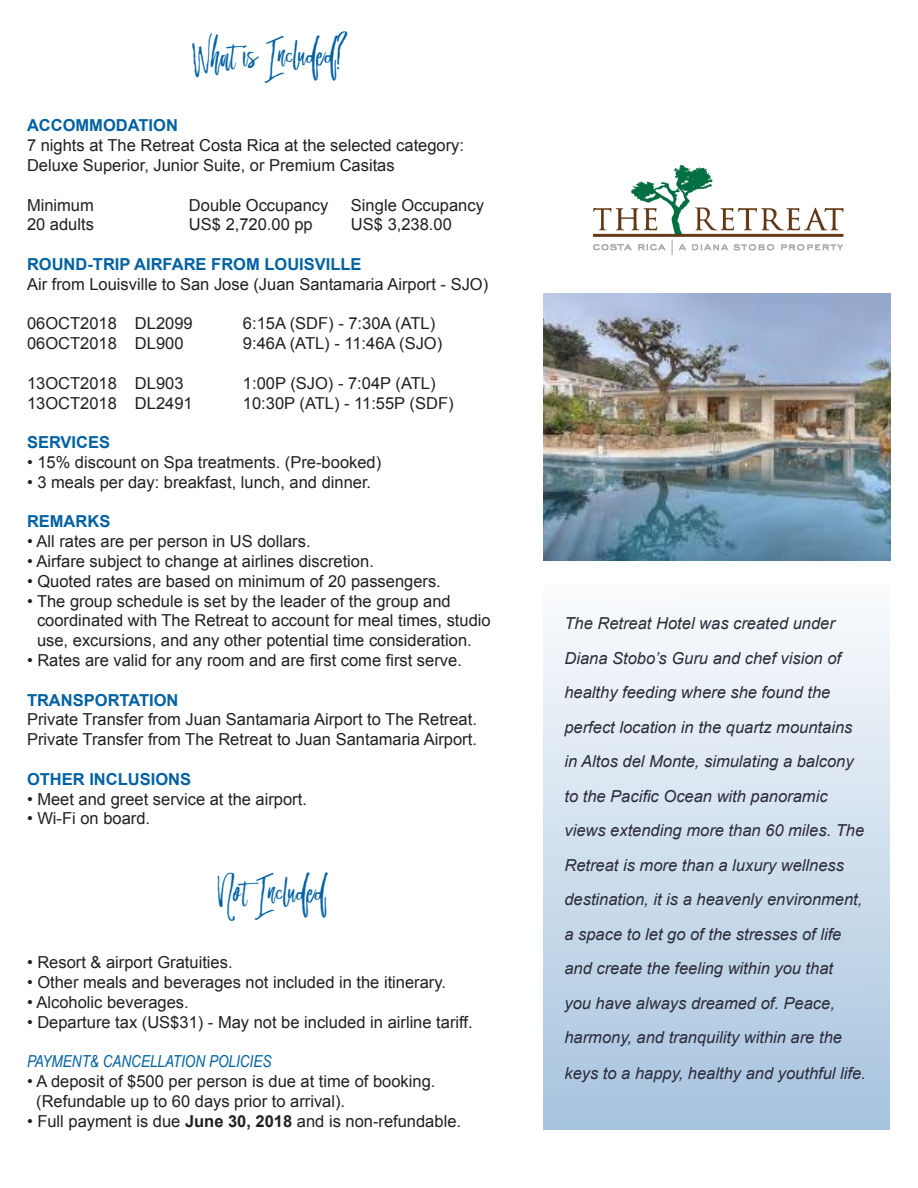
<style>
.page{position:relative;width:918px;height:1188px;background:#fff}
.page>*{position:absolute;margin:0;border:0;box-sizing:border-box;transform-origin:0 0}
.t1{font:31.5px "Beautiful Dreams Brush";color:#0161a2}
.t2{font:16.5px/19.8px "Arial";color:#231f20}
.t3{font:italic 16.5px/34.5px "Arial";color:#2c2b39}
.t4{font:700 16.5px "Arial";color:#0161a2}
.t5{font:italic 16.5px "Arial Narrow";color:#0161a2}
.s1{font-weight:700}
</style>
<div class="page">
<img style="left:592px;top:165px;width:252px;height:91px">
<div style="left:544px;top:585px;width:346px;height:545px;background:linear-gradient(to bottom,#fafbfd,#a6c3de)"></div>
<img style="left:543px;top:294px;width:348px;height:267px">
<p class="t1" style="left:191px;top:36px;width:159px">What is Included?</p>
<p class="t4" style="left:27px;top:115px;width:152px">ACCOMMODATION</p>
<p class="t2" style="left:27px;top:136px;width:439px">7 nights at The Retreat Costa Rica at the selected category:</p>
<p class="t2" style="left:27px;top:155px;width:369px">Deluxe Superior, Junior Suite, or Premium Casitas</p>
<p class="t2" style="left:27px;top:195px;width:68px">Minimum</p>
<p class="t2" style="left:189px;top:195px;width:141px">Double Occupancy</p>
<p class="t2" style="left:351px;top:195px;width:134px">Single Occupancy</p>
<p class="t2" style="left:27px;top:215px;width:68px">20 adults</p>
<p class="t2" style="left:189px;top:215px;width:125px">US$ 2,720.00 pp</p>
<p class="t2" style="left:351px;top:215px;width:102px">US$ 3,238.00</p>
<p class="t4" style="left:27px;top:253px;width:336px">ROUND-TRIP AIRFARE FROM LOUISVILLE</p>
<p class="t2" style="left:27px;top:274px;width:463px">Air from Louisville to San Jose (Juan Santamaria Airport - SJO)</p>
<p class="t2" style="left:27px;top:314px;width:167px">06OCT2018 DL2099</p>
<p class="t2" style="left:243px;top:314px;width:194px">6:15A (SDF) - 7:30A (ATL)</p>
<p class="t2" style="left:27px;top:334px;width:158px">06OCT2018 DL900</p>
<p class="t2" style="left:243px;top:334px;width:201px">9:46A (ATL) - 11:46A (SJO)</p>
<p class="t2" style="left:27px;top:373px;width:158px">13OCT2018 DL903</p>
<p class="t2" style="left:243px;top:373px;width:194px">1:00P (SJO) - 7:04P (ATL)</p>
<p class="t2" style="left:27px;top:393px;width:167px">13OCT2018 DL2491</p>
<p class="t2" style="left:243px;top:393px;width:212px">10:30P (ATL) - 11:55P (SDF)</p>
<p class="t4" style="left:27px;top:431px;width:85px">SERVICES</p>
<p class="t2" style="left:27px;top:452px;width:356px">• 15% discount on Spa treatments. (Pre-booked)</p>
<p class="t2" style="left:27px;top:472px;width:346px">• 3 meals per day: breakfast, lunch, and dinner.</p>
<p class="t4" style="left:27px;top:511px;width:85px">REMARKS</p>
<p class="t2" style="left:27px;top:532px;width:285px">• All rates are per person in US dollars.</p>
<p class="t2" style="left:27px;top:551px;width:348px">• Airfare subject to change at airlines discretion.</p>
<p class="t2" style="left:27px;top:571px;width:415px">• Quoted rates are based on minimum of 20 passengers.</p>
<p class="t2" style="left:37px;top:591px;width:455px;text-indent:-10px">• The group schedule is set by the leader of the group and coordinated with The Retreat to account for meal times, studio use, excursions, and any other potential time consideration.</p>
<p class="t2" style="left:27px;top:650px;width:436px">• Rates are valid for any room and are first come first serve.</p>
<p class="t4" style="left:27px;top:689px;width:153px">TRANSPORTATION</p>
<p class="t2" style="left:27px;top:710px;width:451px">Private Transfer from Juan Santamaria Airport to The Retreat.</p>
<p class="t2" style="left:27px;top:730px;width:451px">Private Transfer from The Retreat to Juan Santamaria Airport.</p>
<p class="t4" style="left:27px;top:768px;width:166px">OTHER INCLUSIONS</p>
<p class="t2" style="left:27px;top:789px;width:281px">• Meet and greet service at the airport.</p>
<p class="t2" style="left:27px;top:809px;width:125px">• Wi-Fi on board.</p>
<p class="t1" style="left:215px;top:873px;width:111px">Not Included</p>
<p class="t2" style="left:27px;top:953px;width:207px">• Resort &amp; airport Gratuities.</p>
<p class="t2" style="left:27px;top:973px;width:421px">• Other meals and beverages not included in the itinerary.</p>
<p class="t2" style="left:27px;top:992px;width:163px">• Alcoholic beverages.</p>
<p class="t2" style="left:27px;top:1012px;width:447px">• Departure tax (US$31) - May not be included in airline tariff.</p>
<p class="t5" style="left:27px;top:1050px;width:246px">PAYMENT&amp; CANCELLATION POLICIES</p>
<p class="t2" style="left:27px;top:1072px;width:410px">• A deposit of $500 per person is due at time of booking.</p>
<p class="t2" style="left:36px;top:1091px;width:311px">(Refundable up to 60 days prior to arrival).</p>
<p class="t2" style="left:27px;top:1111px;width:436px">• Full payment is due <span class="s1">June 30, 2018</span> and is non-refundable.</p>
<p class="t3" style="left:564px;top:606px;width:301px">The Retreat Hotel was created under Diana Stobo’s Guru and chef vision of healthy feeding where she found the perfect location in the quartz mountains in Altos del Monte, simulating a balcony to the Pacific Ocean with panoramic views extending more than 60 miles. The Retreat is more than a luxury wellness destination, it is a heavenly environment, a space to let go of the stresses of life and create the feeling within you that<br>you have always dreamed of. Peace, harmony, and tranquility within are the</p>
<p class="t3" style="left:564px;top:1056px;width:303px">keys to a happy, healthy and youthful life.</p>
</div>
